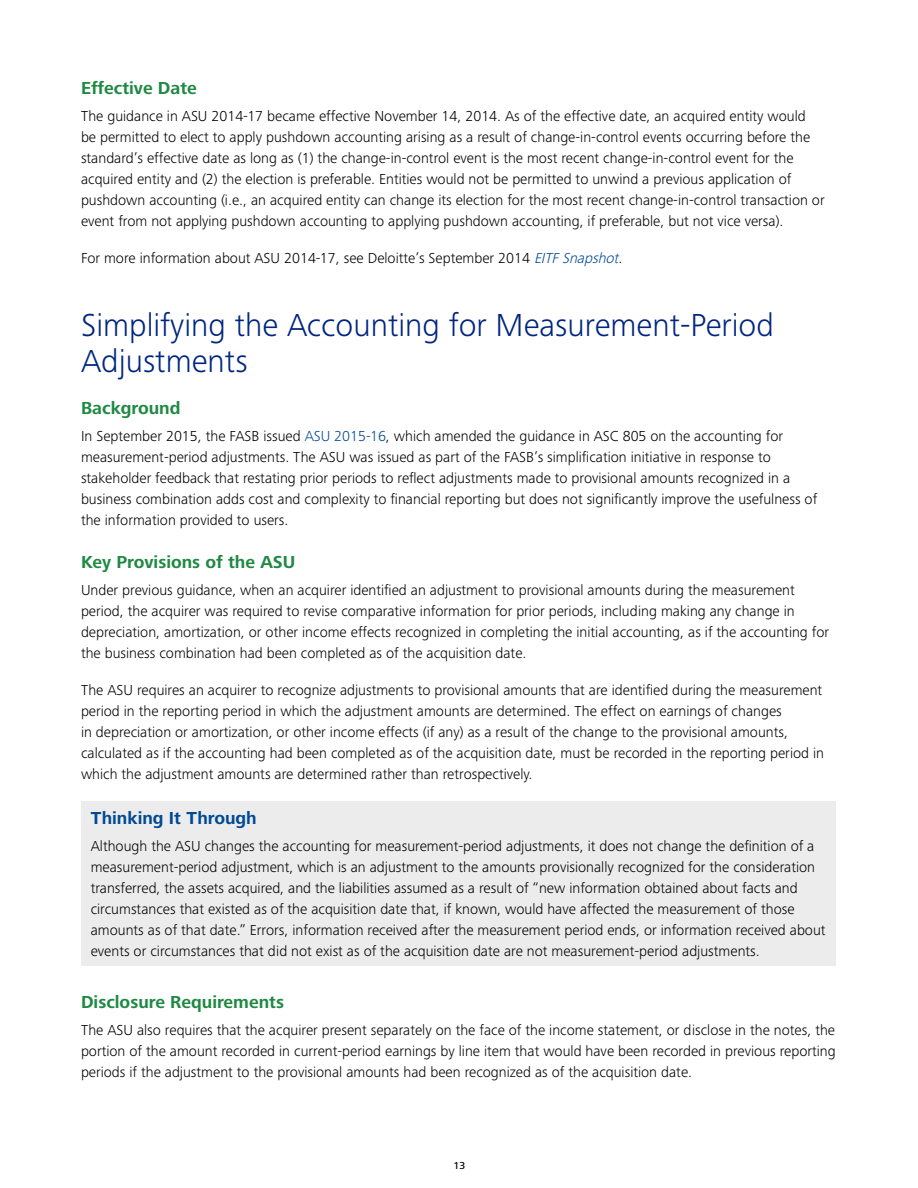
<style>
.page{position:relative;width:918px;height:1188px;background:#fff}
.page>*{position:absolute;margin:0;border:0;box-sizing:border-box;transform-origin:0 0}
.t1{font:300 33px/36px "Frutiger Next Pro";color:#00267f}
.t2{font:700 18px "Frutiger Next Pro";color:#1f8943}
.t3{font:700 18px "Frutiger Next Pro";color:#004a94}
.t4{font:300 15px/21px "Frutiger Next Pro";color:#000}
.t5{font:500 10.5px "Frutiger Next Pro";color:#000}
.s1{font-style:italic;color:#004a94}
.s2{color:#004a94}
</style>
<div class="page">
<div style="left:81px;top:801px;width:755px;height:164px;background:#ececed"></div>
<p class="t2" style="left:81px;top:78px;width:117px">Effective Date</p>
<p class="t4" style="left:81px;top:105px;width:745px">The guidance in ASU 2014-17 became effective November 14, 2014. As of the effective date, an acquired entity would<br>be permitted to elect to apply pushdown accounting arising as a result of change-in-control events occurring before the standard’s effective date as long as (1) the change-in-control event is the most recent change-in-control event for the acquired entity and (2) the election is preferable. Entities would not be permitted to unwind a previous application of pushdown accounting (i.e., an acquired entity can change its election for the most recent change-in-control transaction or event from not applying pushdown accounting to applying pushdown accounting, if preferable, but not vice versa).</p>
<p class="t4" style="left:81px;top:248px;width:543px">For more information about ASU 2014-17, see Deloitte’s September 2014 <span class="s1">EITFSnapshot</span>.</p>
<h1 class="t1" style="left:81px;top:307px;width:694px">Simplifying the Accounting for Measurement-Period<br>Adjustments</h1>
<p class="t2" style="left:81px;top:398px;width:101px">Background</p>
<p class="t4" style="left:81px;top:426px;width:738px">In September 2015, the FASB issued <span class="s2">ASU 2015-16</span>, which amended the guidance in ASC 805 on the accounting for measurement-period adjustments. The ASU was issued as part of the FASB’s simplification initiative in response to stakeholder feedback that restating prior periods to reflect adjustments made to provisional amounts recognized in a business combination adds cost and complexity to financial reporting but does not significantly improve the usefulness of the information provided to users.</p>
<p class="t2" style="left:81px;top:551px;width:216px">Key Provisions of the ASU</p>
<p class="t4" style="left:81px;top:579px;width:750px">Under previous guidance, when an acquirer identified an adjustment to provisional amounts during the measurement period, the acquirer was required to revise comparative information for prior periods, including making any change in depreciation, amortization, or other income effects recognized in completing the initial accounting, as if the accounting for the business combination had been completed as of the acquisition date.</p>
<p class="t4" style="left:81px;top:679px;width:745px">The ASU requires an acquirer to recognize adjustments to provisional amounts that are identified during the measurement period in the reporting period in which the adjustment amounts are determined. The effect on earnings of changes<br>in depreciation or amortization, or other income effects (if any) as a result of the change to the provisional amounts, calculated as if the accounting had been completed as of the acquisition date, must be recorded in the reporting period in which the adjustment amounts are determined rather than retrospectively.</p>
<p class="t3" style="left:91px;top:807px;width:168px">Thinking It Through</p>
<p class="t4" style="left:91px;top:835px;width:736px">Although the ASU changes the accounting for measurement-period adjustments, it does not change the definition of a measurement-period adjustment, which is an adjustment to the amounts provisionally recognized for the consideration transferred, the assets acquired, and the liabilities assumed as a result of “new information obtained about facts and circumstances that existed as of the acquisition date that, if known, would have affected the measurement of those amounts as of that date.” Errors, information received after the measurement period ends, or information received about events or circumstances that did not exist as of the acquisition date are not measurement-period adjustments.</p>
<p class="t2" style="left:81px;top:992px;width:205px">Disclosure Requirements</p>
<p class="t4" style="left:81px;top:1019px;width:756px;text-align:justify">The ASU also requires that the acquirer present separately on the face of the income statement, or disclose in the notes, the portion of the amount recorded in current-period earnings by line item that would have been recorded in previous reporting periods if the adjustment to the provisional amounts had been recognized as of the acquisition date.</p>
<p class="t5" style="left:454px;top:1159px;width:13px">13</p>
</div>
